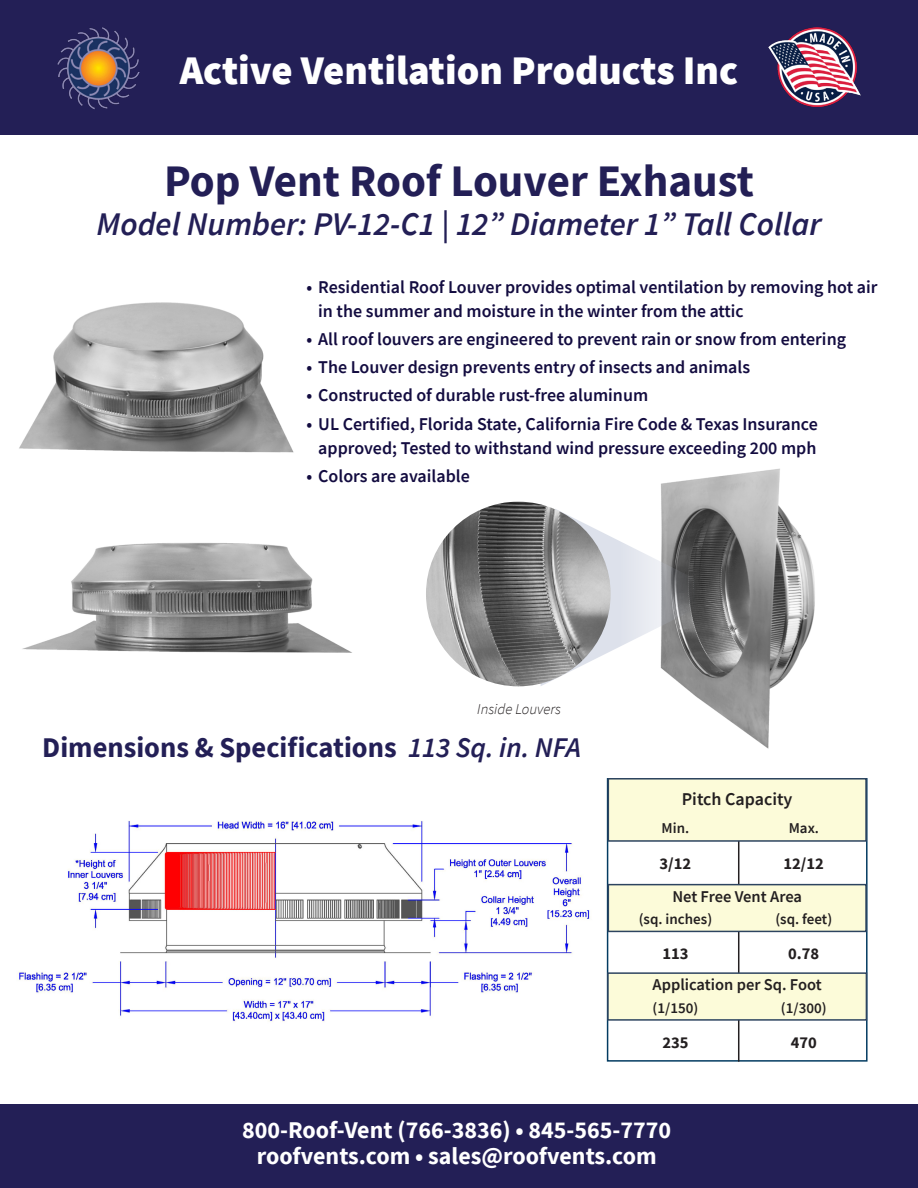
<style>
.page{position:relative;width:918px;height:1188px;background:#fff}
.page>*{position:absolute;margin:0;border:0;box-sizing:border-box;transform-origin:0 0}
.t1{font:700 45px "Source Sans Pro";color:#231f56}
.t2{font:900 40.5px "Source Sans Pro";color:#fff}
.t3{font:italic 600 33px "Source Sans Pro";color:#231f56}
.t4{font:700 28.5px "Source Sans Pro";color:#231f56}
.t5{font:700 24px/25.5px "Source Sans Pro";color:#fff;text-align:center}
.t6{font:600 18px/24px "Source Sans Pro";color:#130c40}
.t7{font:600 18px "Source Sans Pro";color:#231f20}
.t8{font:600 16.5px "Source Sans Pro";color:#231f20}
.t9{font:700 16.5px "Source Sans Pro";color:#231f20}
.t10{font:600 15px "Source Sans Pro";color:#231f20}
.t11{font:italic 300 15px "Source Sans Pro";color:#231f20}
.s1{font-weight:600;font-style:italic}
</style>
<div class="page">
<div style="left:0;top:0;width:918px;height:134px;background:#231f56"></div>
<img style="left:57px;top:27px;width:83px;height:83px">
<img style="left:769px;top:27px;width:92px;height:79px">
<div style="left:0;top:1104px;width:918px;height:84px;background:#231f56"></div>
<img style="left:661px;top:468px;width:154px;height:281px">
<svg style="left:541px;top:509px;width:184px;height:177px"></svg>
<img style="left:426px;top:502px;width:185px;height:184px;border-radius:92px">
<div style="left:607px;top:778px;width:261px;height:284px;background:#fff;border:2px solid #033b61"></div>
<hr style="left:738px;top:841px;width:1px;height:221px;background:#231f20">
<img style="left:17px;top:821px;width:573px;height:201px">
<div style="left:608px;top:778px;width:259px;height:64px;background:#fcfbd9;border:2px solid #2d4460"></div>
<div style="left:608px;top:884px;width:259px;height:48px;background:#fcfbd9;border:2px solid #2d4460"></div>
<div style="left:607px;top:972px;width:260px;height:49px;background:#fcfbd9;border:2px solid #2d4460"></div>
<img style="left:19px;top:302px;width:275px;height:151px">
<img style="left:22px;top:543px;width:330px;height:110px">
<h2 class="t2" style="left:180px;top:43px;width:560px">Active Ventilation Products Inc</h2>
<p class="t1" style="left:164px;top:150px;width:591px">Pop Vent Roof Louver Exhaust</p>
<p class="t3" style="left:97px;top:203px;width:726px">Model Number: PV-12-C1 | 12” Diameter 1” Tall Collar</p>
<p class="t6" style="left:318px;top:274px;width:561px;text-indent:-12px">• Residential Roof Louver provides optimal ventilation by removing hot air in the summer and moisture in the winter from the attic</p>
<p class="t6" style="left:307px;top:327px;width:541px">• All roof louvers are engineered to prevent rain or snow from entering</p>
<p class="t6" style="left:307px;top:355px;width:445px">• The Louver design prevents entry of insects and animals</p>
<p class="t6" style="left:307px;top:383px;width:343px">• Constructed of durable rust-free aluminum</p>
<p class="t6" style="left:307px;top:412px;width:513px;text-align:center">• UL Certified, Florida State, California Fire Code &amp; Texas Insurance approved; Tested to withstand wind pressure exceeding 200 mph</p>
<p class="t6" style="left:307px;top:464px;width:165px">• Colors are available</p>
<p class="t11" style="left:477px;top:700px;width:85px">Inside Louvers</p>
<p class="t4" style="left:42px;top:728px;width:540px">Dimensions &amp; Specifications <span class="s1">113 Sq. in. NFA</span></p>
<p class="t7" style="left:682px;top:787px;width:112px">Pitch Capacity</p>
<p class="t10" style="left:662px;top:818px;width:29px">Min.</p>
<p class="t9" style="left:660px;top:852px;width:33px">3/12</p>
<p class="t10" style="left:789px;top:818px;width:32px">Max.</p>
<p class="t9" style="left:784px;top:852px;width:42px">12/12</p>
<p class="t8" style="left:672px;top:886px;width:131px">Net Free Vent Area</p>
<p class="t10" style="left:639px;top:909px;width:75px">(sq. inches)</p>
<p class="t9" style="left:662px;top:942px;width:28px">113</p>
<p class="t10" style="left:775px;top:909px;width:58px">(sq. feet)</p>
<p class="t9" style="left:788px;top:942px;width:33px">0.78</p>
<p class="t8" style="left:653px;top:974px;width:171px">Application per Sq. Foot</p>
<p class="t10" style="left:653px;top:998px;width:47px">(1/150)</p>
<p class="t9" style="left:662px;top:1031px;width:28px">235</p>
<p class="t10" style="left:781px;top:998px;width:47px">(1/300)</p>
<p class="t9" style="left:791px;top:1031px;width:28px">470</p>
<h3 class="t5" style="left:242px;top:1117px;width:430px">800-Roof-Vent (766-3836) • 845-565-7770 roofvents.com • sales@roofvents.com</h3>
</div>
